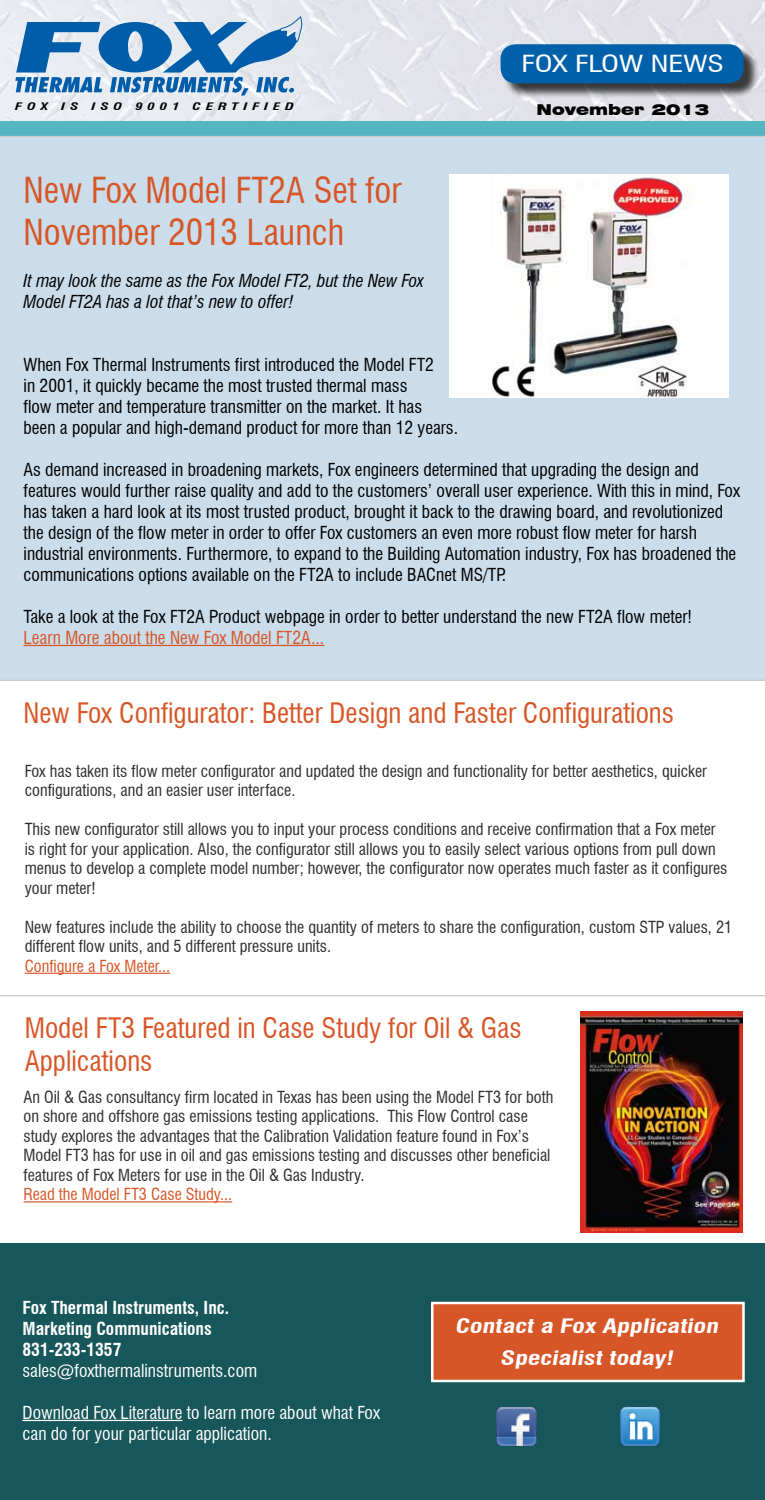
<style>
.page{position:relative;width:765px;height:1500px;background:#fff}
.page>*{position:absolute;margin:0;border:0;box-sizing:border-box;transform-origin:0 0}
.t1{font:condensed 35px/42px "Swiss 721 BT";color:#d75627}
.t2{font:condensed 27.5px/33px "Swiss 721 BT";color:#d75627}
.t3{font:condensed 23px "Swiss 721 BT";color:#fff;scale:1.33 1}
.t4{font:italic 700 condensed 19.38px/31.5px "Swiss 721 BT";color:#fff;text-align:center;scale:1.35 1}
.t5{font:condensed 17.5px/21px "Swiss 721 BT";color:#000}
.t6{font:condensed 17.5px/21px "Swiss 721 BT";color:#fff}
.t7{font:italic condensed 17.5px/21px "Swiss 721 BT";color:#000}
.t8{font:700 condensed 17.5px/21px "Swiss 721 BT";color:#fff}
.t9{font:condensed 17.5px "Swiss 721 BT";color:#d75627}
.t10{font:condensed 16.25px/19.5px "Swiss 721 BT";color:#2e2e2f}
.t11{font:condensed 16.25px "Swiss 721 BT";color:#d75627}
.t12{font:900 expanded 15px "Swiss 721 BT";color:#000}
.t13{font:italic 700 condensed 10.12px "Swiss 721 BT";letter-spacing:.32em;color:#000;scale:1.47 1}
</style>
<div class="page">
<img style="left:0;top:0;width:765px;height:122px">
<svg style="left:15px;top:16px;width:287px;height:80px"></svg>
<div style="left:502px;top:46px;width:257px;height:53px;background:#000;opacity:.75"></div>
<div style="left:501px;top:44px;width:243px;height:39px;background:#0061aa;border-radius:15px"></div>
<div style="left:0;top:122px;width:765px;height:16px;background:#55b6c2"></div>
<div style="left:0;top:136px;width:765px;height:545px;background:#cbddeb"></div>
<img style="left:450px;top:174px;width:279px;height:223px">
<hr style="left:24px;top:645px;width:300px;height:1px;background:#d75627">
<hr style="left:25px;top:973px;width:145px;height:1px;background:#d75627">
<img style="left:580px;top:1012px;width:162px;height:221px">
<hr style="left:0;top:995px;width:765px;height:1px;background:#c9c9c8">
<hr style="left:24px;top:1201px;width:208px;height:1px;background:#d75627">
<div style="left:0;top:1244px;width:765px;height:256px;background:#17565a"></div>
<hr style="left:22px;top:1420px;width:160px;height:1px;background:#fff">
<div style="left:431px;top:1302px;width:314px;height:80px;background:#d75627;border:2px solid #fff"></div>
<img style="left:497px;top:1407px;width:39px;height:39px">
<img style="left:620px;top:1407px;width:40px;height:39px">
<p class="t13" style="left:15px;top:100px;width:24px">FOX</p>
<p class="t13" style="left:61px;top:100px;width:13px">I S</p>
<p class="t13" style="left:92px;top:100px;width:22px">ISO</p>
<p class="t13" style="left:135px;top:100px;width:31px">9001</p>
<p class="t13" style="left:193px;top:100px;width:70px">CERTIFIED</p>
<h1 class="t1" style="left:24px;top:169px;width:379px">New Fox Model FT2A Set for<br>November 2013 Launch</h1>
<p class="t7" style="left:24px;top:270px;width:402px">It may look the same as the Fox Model FT2, but the New Fox<br>Model FT2A has a lot that’s new to offer!</p>
<h3 class="t3" style="left:522px;top:50px;width:154px">FOX FLOW NEWS</h3>
<p class="t12" style="left:537px;top:100px;width:174px">November 2013</p>
<p class="t5" style="left:24px;top:354px;width:436px">When Fox Thermal Instruments first introduced the Model FT2<br>in 2001, it quickly became the most trusted thermal mass<br>flow meter and temperature transmitter on the market. It has been a popular and high-demand product for more than 12 years.</p>
<p class="t5" style="left:24px;top:459px;width:718px">As demand increased in broadening markets, Fox engineers determined that upgrading the design and features would further raise quality and add to the customers’ overall user experience. With this in mind, Fox has taken a hard look at its most trusted product, brought it back to the drawing board, and revolutionized the design of the flow meter in order to offer Fox customers an even more robust flow meter for harsh industrial environments. Furthermore, to expand to the Building Automation industry, Fox has broadened the communications options available on the FT2A to include BACnet MS/TP.</p>
<p class="t5" style="left:24px;top:606px;width:670px">Take a look at the Fox FT2A Product webpage in order to better understand the new FT2A flow meter!</p>
<p class="t9" style="left:24px;top:627px;width:302px">Learn More about the New Fox Model FT2A...</p>
<h2 class="t2" style="left:24px;top:697px;width:652px">New Fox Configurator: Better Design and Faster Configurations</h2>
<p class="t10" style="left:25px;top:761px;width:684px">Fox has taken its flow meter configurator and updated the design and functionality for better aesthetics, quicker configurations, and an easier user interface.</p>
<p class="t10" style="left:25px;top:820px;width:704px">This new configurator still allows you to input your process conditions and receive confirmation that a Fox meter is right for your application. Also, the configurator still allows you to easily select various options from pull down menus to develop a complete model number; however, the configurator now operates much faster as it configures your meter!</p>
<p class="t10" style="left:25px;top:917px;width:709px">New features include the ability to choose the quantity of meters to share the configuration, custom STP values, 21 different flow units, and 5 different pressure units.</p>
<p class="t11" style="left:25px;top:956px;width:147px">Configure a Fox Meter...</p>
<h2 class="t2" style="left:25px;top:1011px;width:499px">Model FT3 Featured in Case Study for Oil &amp; Gas<br>Applications</h2>
<p class="t10" style="left:24px;top:1087px;width:531px">An Oil &amp; Gas consultancy firm located in Texas has been using the Model FT3 for both on shore and offshore gas emissions testing applications. This Flow Control case study explores the advantages that the Calibration Validation feature found in Fox’s Model FT3 has for use in oil and gas emissions testing and discusses other beneficial features of Fox Meters for use in the Oil &amp; Gas Industry.</p>
<p class="t11" style="left:24px;top:1185px;width:210px">Read the Model FT3 Case Study...</p>
<p class="t8" style="left:22px;top:1297px;width:208px">Fox Thermal Instruments, Inc.<br>Marketing Communications<br>831-233-1357</p>
<p class="t6" style="left:22px;top:1360px;width:236px">sales@foxthermalinstruments.com</p>
<p class="t6" style="left:22px;top:1402px;width:359px">Download Fox Literature to learn more about what Fox can do for your particular application.</p>
<p class="t4" style="left:455px;top:1311px;width:199px">Contact a Fox Application<br>Specialist today!</p>
</div>
